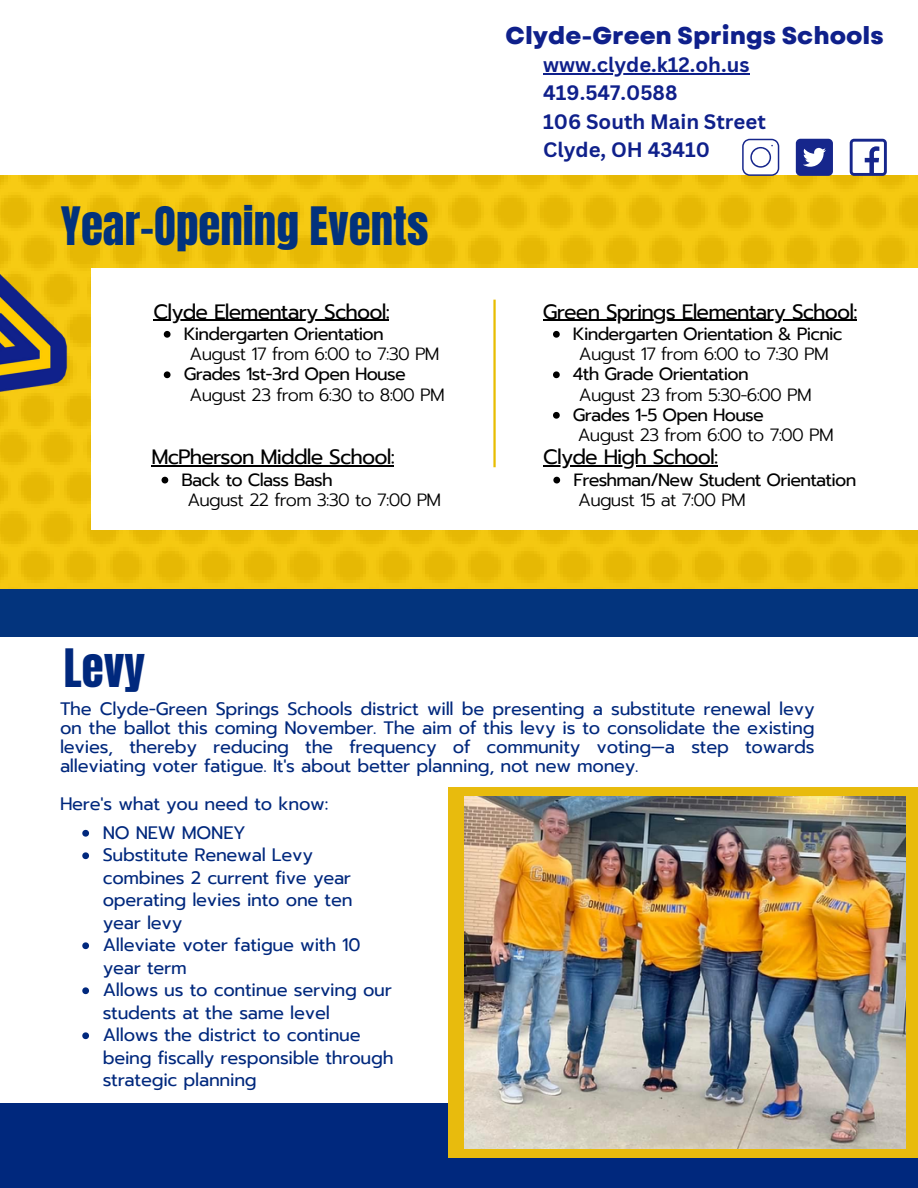
<style>
.page{position:relative;width:918px;height:1188px;background:#fff}
.page>*{position:absolute;margin:0;border:0;box-sizing:border-box;transform-origin:0 0}
.t1{font:45px "Anton";color:#02327c}
.t2{font:45px "Anton";color:#00287d}
.t3{font:800 24.3px "Garet";color:#0f208b}
.t4{font:20.7px "Prompt";letter-spacing:-.04em;color:#000}
.t5{font:700 20.4px "Canva Sans";color:#0f208b}
.t6{font:18px/22.5px "Prompt";letter-spacing:-.015em;color:#00287d}
.t7{font:300 17.7px "Prompt";letter-spacing:-.04em;color:#000}
.t8{font:17.7px "Prompt";letter-spacing:-.04em;color:#000}
</style>
<div class="page">
<img style="left:0;top:176px;width:918px;height:414px">
<div style="left:0;top:590px;width:918px;height:47px;background:#03347d"></div>
<div style="left:91px;top:268px;width:827px;height:262px;background:#fff"></div>
<hr style="left:493px;top:300px;width:3px;height:167px;background:#e8bd01">
<hr style="left:543px;top:73px;width:207px;height:2px;background:#0f208b">
<svg style="left:742px;top:139px;width:37px;height:37px"></svg>
<div style="left:796px;top:139px;width:37px;height:37px;background:#16268c;border-radius:5px"></div>
<svg style="left:803px;top:148px;width:23px;height:19px"></svg>
<svg style="left:850px;top:139px;width:37px;height:37px"></svg>
<img style="left:0;top:183px;width:72px;height:404px">
<div style="left:0;top:1104px;width:918px;height:84px;background:#00287d"></div>
<div style="left:448px;top:787px;width:470px;height:370px;background:#e8bb0d"></div>
<img style="left:464px;top:796px;width:441px;height:352px">
<svg style="left:82px;top:830px;width:7px;height:7px"></svg>
<svg style="left:82px;top:852px;width:7px;height:7px"></svg>
<svg style="left:82px;top:942px;width:7px;height:7px"></svg>
<svg style="left:82px;top:987px;width:7px;height:7px"></svg>
<svg style="left:82px;top:1032px;width:7px;height:7px"></svg>
<svg style="left:164px;top:331px;width:7px;height:7px"></svg>
<svg style="left:164px;top:371px;width:7px;height:7px"></svg>
<hr style="left:154px;top:320px;width:235px;height:1px;background:#000">
<svg style="left:553px;top:331px;width:7px;height:7px"></svg>
<svg style="left:553px;top:371px;width:7px;height:7px"></svg>
<svg style="left:553px;top:412px;width:7px;height:7px"></svg>
<hr style="left:543px;top:320px;width:314px;height:1px;background:#000">
<svg style="left:162px;top:477px;width:6px;height:6px"></svg>
<hr style="left:151px;top:465px;width:243px;height:2px;background:#000">
<svg style="left:553px;top:477px;width:7px;height:6px"></svg>
<hr style="left:543px;top:465px;width:174px;height:2px;background:#000">
<p class="t3" style="left:506px;top:18px;width:380px">Clyde-Green Springs Schools</p>
<p class="t5" style="left:543px;top:50px;width:208px">www.clyde.k12.oh.us</p>
<p class="t5" style="left:543px;top:79px;width:136px">419.547.0588</p>
<p class="t5" style="left:543px;top:107px;width:224px">106 South Main Street</p>
<p class="t5" style="left:543px;top:135px;width:168px">Clyde, OH 43410</p>
<p class="t1" style="left:61px;top:194px;width:369px">Year-Opening Events</p>
<p class="t4" style="left:154px;top:296px;width:238px">Clyde Elementary School:</p>
<p class="t7" style="left:190px;top:341px;width:251px">August 17 from 6:00 to 7:30 PM</p>
<p class="t7" style="left:190px;top:381px;width:257px">August 23 from 6:30 to 8:00 PM</p>
<p class="t8" style="left:184px;top:321px;width:202px">Kindergarten Orientation</p>
<p class="t8" style="left:184px;top:361px;width:224px">Grades 1st-3rd Open House</p>
<p class="t4" style="left:543px;top:296px;width:316px">Green Springs Elementary School:</p>
<p class="t7" style="left:579px;top:341px;width:251px">August 17 from 6:00 to 7:30 PM</p>
<p class="t7" style="left:579px;top:381px;width:234px">August 23 from 5:30-6:00 PM</p>
<p class="t7" style="left:578px;top:422px;width:257px">August 23 from 6:00 to 7:00 PM</p>
<p class="t8" style="left:573px;top:321px;width:271px">Kindergarten Orientation &amp; Picnic</p>
<p class="t8" style="left:573px;top:361px;width:177px">4th Grade Orientation</p>
<p class="t8" style="left:573px;top:402px;width:192px">Grades 1-5 Open House</p>
<p class="t4" style="left:151px;top:442px;width:245px">McPherson Middle School:</p>
<p class="t7" style="left:187px;top:487px;width:255px">August 22 from 3:30 to 7:00 PM</p>
<p class="t8" style="left:182px;top:466px;width:153px">Back to Class Bash</p>
<p class="t4" style="left:543px;top:442px;width:177px">Clyde High School:</p>
<p class="t7" style="left:578px;top:487px;width:169px">August 15 at 7:00 PM</p>
<p class="t8" style="left:573px;top:466px;width:285px">Freshman/New Student Orientation</p>
<p class="t2" style="left:64px;top:636px;width:83px">Levy</p>
<p class="t6" style="left:60px;top:699px;width:756px;line-height:19.2px;text-align:justify">The Clyde-Green Springs Schools district will be presenting a substitute renewal levy on the ballot this coming November. The aim of this levy is to consolidate the existing levies, thereby reducing the frequency of community voting—a step towards alleviating voter fatigue. It's about better planning, not new money.</p>
<p class="t6" style="left:60px;top:793px;width:270px">Here's what you need to know:</p>
<p class="t6" style="left:103px;top:822px;width:145px">NO NEW MONEY</p>
<p class="t6" style="left:103px;top:844px;width:251px">Substitute Renewal Levy combines 2 current five year operating levies into one ten year levy</p>
<p class="t6" style="left:103px;top:934px;width:259px">Alleviate voter fatigue with 10 year term</p>
<p class="t6" style="left:103px;top:979px;width:291px">Allows us to continue serving our students at the same level</p>
<p class="t6" style="left:103px;top:1024px;width:292px">Allows the district to continue being fiscally responsible through strategic planning</p>
</div>
